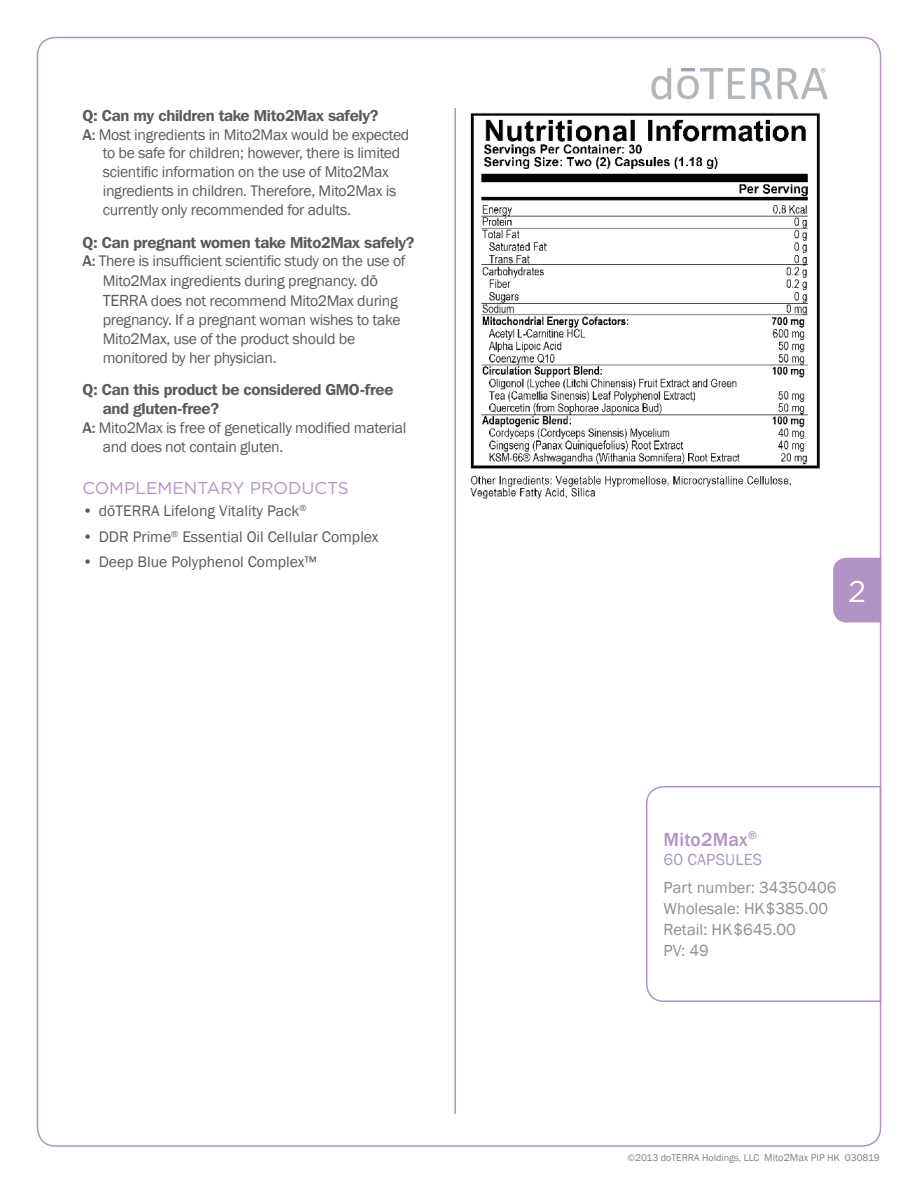
<style>
.page{position:relative;width:918px;height:1188px;background:#fff}
.page>*{position:absolute;margin:0;border:0;box-sizing:border-box;transform-origin:0 0}
.t1{font:30px "Gotham";color:#fff}
.t2{font:500 19.5px "Franklin Gothic";letter-spacing:.01em;color:#b194c5}
.t3{font:17.1px "Gotham";color:#b194c5}
.t4{font:16.5px/21px "Franklin Gothic";color:#8d8f92}
.t5{font:16.5px "Franklin Gothic";letter-spacing:.01em;color:#b194c5}
.t6{font:15.75px/18.9px "Franklin Gothic";letter-spacing:-.02em;color:#5a5a5d}
.t7{font:600 15.75px/18.9px "Franklin Gothic IT Cby BT";letter-spacing:-.02em;color:#5a5a5d}
.t8{font:15.75px "Franklin Gothic";color:#5a5a5d}
.t9{font:10.05px "Franklin Gothic";color:#808285}
.s1{font-weight:500}
.s2{font-size:16.5px}
.s3{font-size:10.5px}
</style>
<div class="page">
<div style="left:833px;top:558px;width:48px;height:65px;background:#b194c5"></div>
<hr style="left:454px;top:108px;width:2px;height:1006px;background:#b194c5">
<svg style="left:751px;top:68px;width:21px;height:31px"></svg>
<svg style="left:677px;top:68px;width:68px;height:31px"></svg>
<svg style="left:651px;top:68px;width:20px;height:32px"></svg>
<svg style="left:778px;top:68px;width:50px;height:31px"></svg>
<svg style="left:646px;top:785px;width:236px;height:218px"></svg>
<img style="left:470px;top:113px;width:350px;height:386px">
<p class="t7" style="left:82px;top:105px;width:298px">Q: Can my children take Mito2Max safely?</p>
<p class="t6" style="left:103px;top:125px;width:308px;text-indent:-20px"><span class="s1">A:</span> Most ingredients in Mito2Max would be expected to be safe for children; however, there is limited scientific information on the use of Mito2Max ingredients in children. Therefore, Mito2Max is currently only recommended for adults.</p>
<p class="t7" style="left:82px;top:232px;width:334px">Q: Can pregnant women take Mito2Max safely?</p>
<p class="t6" style="left:103px;top:252px;width:304px;text-indent:-20px"><span class="s1">A:</span> There is insufficient scientific study on the use of Mito2Max ingredients during pregnancy. <span class="s2">do</span><sup>– </sup><span class="s2">TERRA</span> does not recommend Mito2Max during pregnancy. If a pregnant woman wishes to take Mito2Max, use of the product should be monitored by her physician.</p>
<p class="t7" style="left:103px;top:380px;width:292px;text-indent:-20px">Q: Can this product be considered GMO-free and gluten-free?</p>
<p class="t6" style="left:103px;top:419px;width:305px;text-indent:-20px"><span class="s1">A:</span> Mito2Max is free of genetically modified material and does not contain gluten.</p>
<p class="t3" style="left:82px;top:477px;width:268px">COMPLEMENTARY PRODUCTS</p>
<p class="t8" style="left:82px;top:501px;width:225px">• do–TERRA Lifelong Vitality Pack<sup>®</sup></p>
<p class="t8" style="left:82px;top:527px;width:298px">• DDR Prime<sup>®</sup> Essential Oil Cellular Complex</p>
<p class="t8" style="left:82px;top:552px;width:236px">• Deep Blue Polyphenol Complex™</p>
<h1 class="t1" style="left:848px;top:572px;width:19px">2</h1>
<p class="t2" style="left:664px;top:827px;width:95px">Mito2Max<sup>®</sup></p>
<p class="t5" style="left:664px;top:849px;width:100px">60 CAPSULES</p>
<p class="t4" style="left:664px;top:877px;width:174px">Part number: 34350406<br>Wholesale: HK$385.00<br>Retail: HK$645.00<br>PV: 49</p>
<p class="t9" style="left:627px;top:1151px;width:254px">©2013 doTERRA Holdings, LLC <span class="s3">Mito2Max</span> PIP HK 030819</p>
</div>
